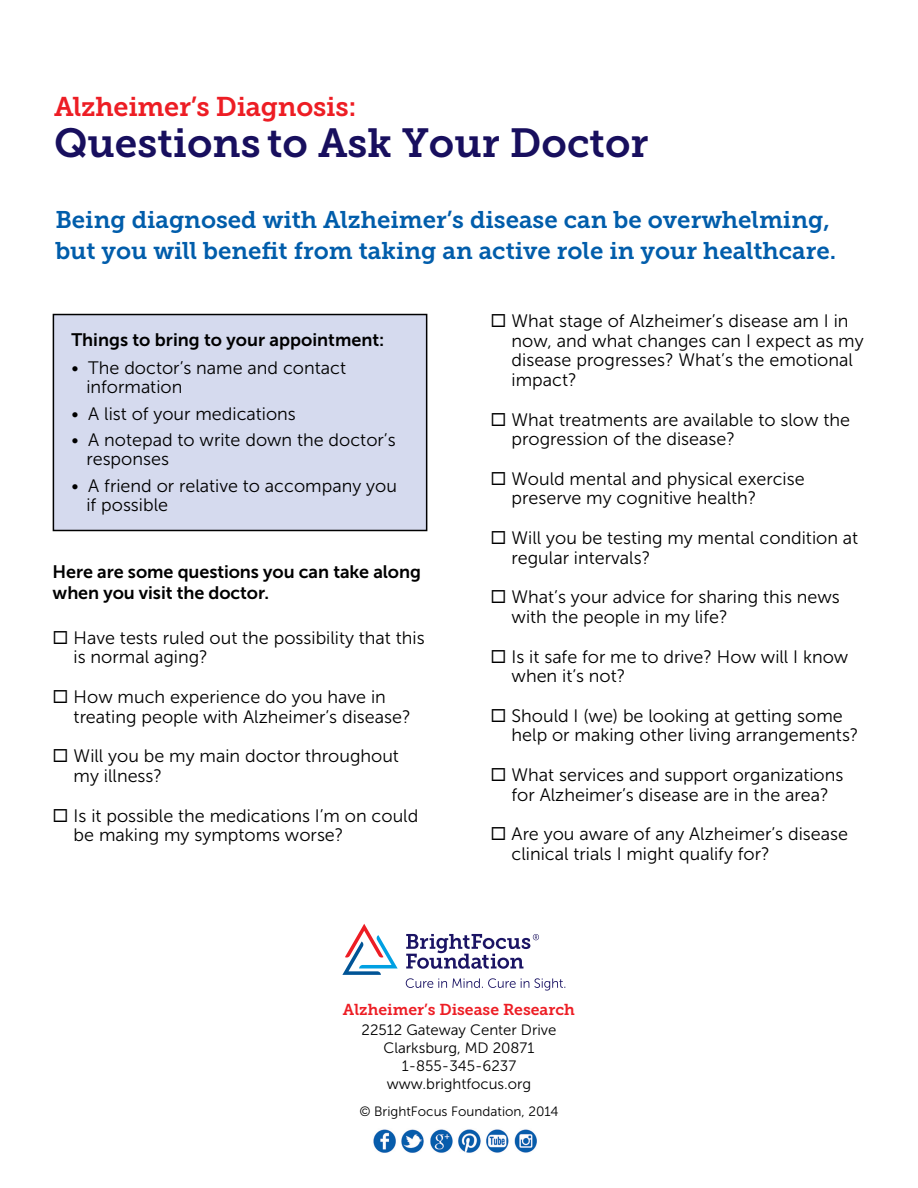
<style>
.page{position:relative;width:918px;height:1188px;background:#fff}
.page>*{position:absolute;margin:0;border:0;box-sizing:border-box;transform-origin:0 0}
.t1{font:40.5px "Museo Slab 700";color:#180f5e}
.t2{font:27px "Museo Slab 700";letter-spacing:-.01em;color:#ed1d24}
.t3{font:24px/31.5px "Museo Slab 700";color:#015dab}
.t4{font:18px/19.5px "Museo Sans 300";color:#000}
.t5{font:18px/21px "Museo Sans 700";letter-spacing:-.005em;color:#000}
.t6{font:15.75px "Museo Slab 700";color:#ed1d24}
.t7{font:15px "Museo Sans 300";color:#000}
.t8{font:13.5px "Museo Sans 300";color:#000}
</style>
<div class="page">
<div style="left:53px;top:315px;width:374px;height:215px;background:#d5daee"></div>
<div style="left:53px;top:314px;width:374px;height:217px;border:2px solid #000"></div>
<svg style="left:342px;top:924px;width:56px;height:51px"></svg>
<svg style="left:406px;top:934px;width:159px;height:57px"></svg>
<img style="left:373px;top:1129px;width:164px;height:24px">
<h1 class="t2" style="left:54px;top:92px;width:304px">Alzheimer’s Diagnosis:</h1>
<h1 class="t1" style="left:54px;top:120px;width:596px">Questions to Ask Your Doctor</h1>
<p class="t3" style="left:55px;top:204px;width:783px">Being diagnosed with Alzheimer’s disease can be overwhelming, but you will benefit from taking an active role in your healthcare.</p>
<p class="t5" style="left:71px;top:329px;width:315px">Things to bring to your appointment:</p>
<p class="t4" style="left:86px;top:358px;width:261px;text-indent:-15px">• The doctor’s name and contact information</p>
<p class="t4" style="left:71px;top:404px;width:226px">• A list of your medications</p>
<p class="t4" style="left:86px;top:430px;width:311px;text-indent:-15px">• A notepad to write down the doctor’s responses</p>
<p class="t4" style="left:86px;top:476px;width:312px;text-indent:-15px">• A friend or relative to accompany you if possible</p>
<p class="t5" style="left:53px;top:562px;width:370px">Here are some questions you can take along when you visit the doctor.</p>
<p class="t4" style="left:74px;top:628px;width:353px;text-indent:-21px">◻ Have tests ruled out the possibility that this is normal aging?</p>
<p class="t4" style="left:74px;top:687px;width:339px;text-indent:-21px">◻ How much experience do you have in treating people with Alzheimer’s disease?</p>
<p class="t4" style="left:74px;top:747px;width:327px;text-indent:-21px">◻ Will you be my main doctor throughout my illness?</p>
<p class="t4" style="left:74px;top:806px;width:346px;text-indent:-21px">◻ Is it possible the medications I’m on could be making my symptoms worse?</p>
<p class="t4" style="left:512px;top:311px;width:354px;text-indent:-21px">◻ What stage of Alzheimer’s disease am I in now, and what changes can I expect as my disease progresses? What’s the emotional impact?</p>
<p class="t4" style="left:512px;top:410px;width:340px;text-indent:-21px">◻ What treatments are available to slow the progression of the disease?</p>
<p class="t4" style="left:512px;top:469px;width:295px;text-indent:-21px">◻ Would mental and physical exercise preserve my cognitive health?</p>
<p class="t4" style="left:512px;top:528px;width:348px;text-indent:-21px">◻ Will you be testing my mental condition at regular intervals?</p>
<p class="t4" style="left:512px;top:587px;width:330px;text-indent:-21px">◻ What’s your advice for sharing this news with the people in my life?</p>
<p class="t4" style="left:512px;top:647px;width:338px;text-indent:-21px">◻ Is it safe for me to drive? How will I know when it’s not?</p>
<p class="t4" style="left:512px;top:706px;width:349px;text-indent:-21px">◻ Should I (we) be looking at getting some help or making other living arrangements?</p>
<p class="t4" style="left:491px;top:765px;width:354px;text-align:center">◻ What services and support organizations for Alzheimer’s disease are in the area?</p>
<p class="t4" style="left:512px;top:824px;width:338px;text-indent:-21px">◻ Are you aware of any Alzheimer’s disease clinical trials I might qualify for?</p>
<p class="t6" style="left:343px;top:1001px;width:234px">Alzheimer’s Disease Research</p>
<p class="t7" style="left:362px;top:1021px;width:196px">22512 Gateway Center Drive</p>
<p class="t7" style="left:384px;top:1039px;width:152px">Clarksburg, MD 20871</p>
<p class="t7" style="left:402px;top:1057px;width:116px">1-855-345-6237</p>
<p class="t7" style="left:387px;top:1075px;width:146px">www.brightfocus.org</p>
<p class="t8" style="left:359px;top:1104px;width:201px">© BrightFocus Foundation, 2014</p>
</div>
